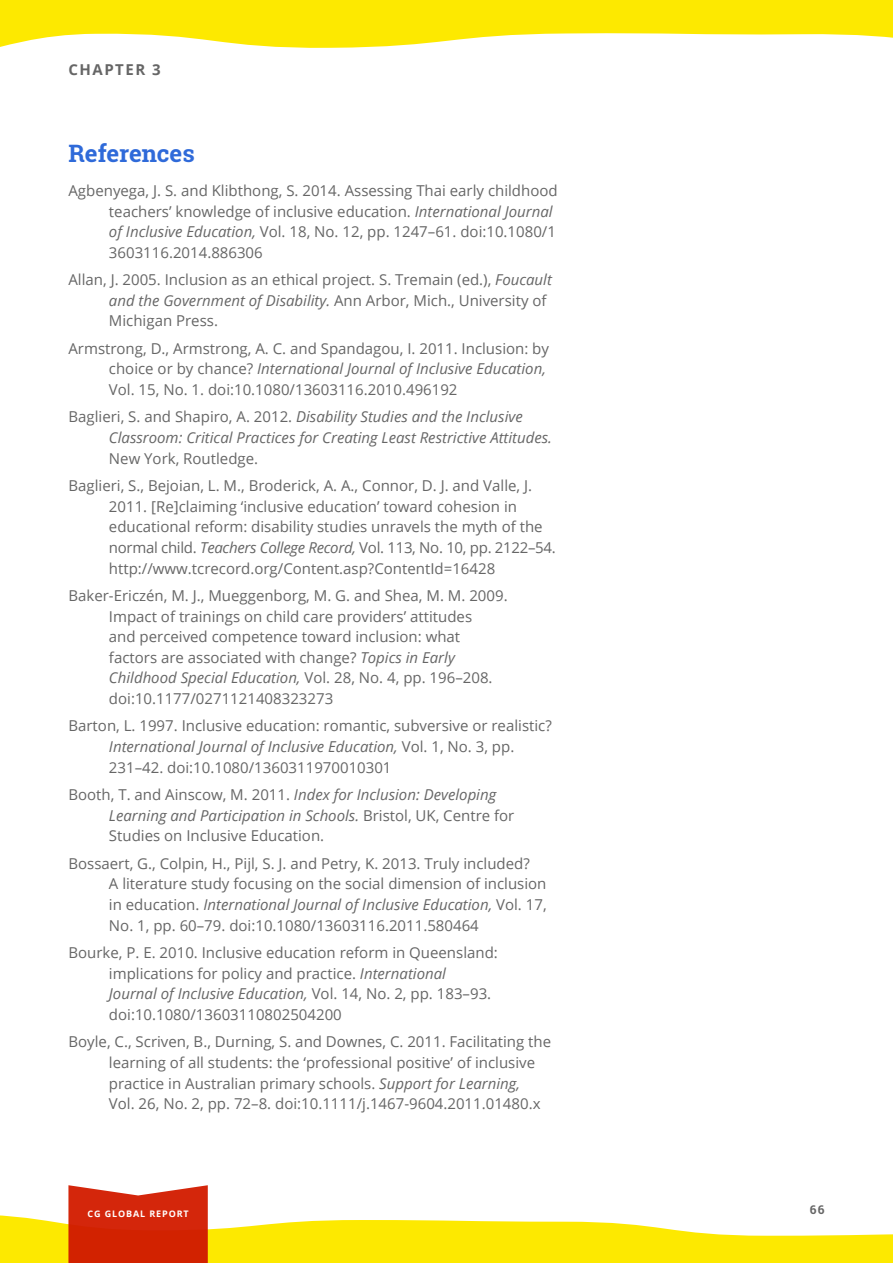
<style>
.page{position:relative;width:893px;height:1263px;background:#fff}
.page>*{position:absolute;margin:0;border:0;box-sizing:border-box;transform-origin:0 0}
.Header_2{font:700 24px "Roboto Slab";color:#2f6ad9}
.Body{font:15px/20.7px "Open Sans";color:#666}
.Body-2{font:italic 15px/20.7px "Open Sans";color:#666}
.t1{font:700 15px "Open Sans";letter-spacing:.1em;color:#666}
.t2{font:700 12px "Roboto Slab";color:#666}
.t3{font:700 9px "Open Sans";letter-spacing:.1em;color:#fff}
.s1{font-style:italic}
.s2{font-style:normal}
</style>
<div class="page">
<svg style="left:0;top:1215px;width:893px;height:48px;fill:#fde900"></svg>
<svg style="left:68px;top:1185px;width:140px;height:78px;background:#d63417"></svg>
<svg style="left:0;top:0;width:893px;height:48px;fill:#fde900"></svg>
<p class="t1" style="left:68px;top:59px;width:94px">CHAPTER 3</p>
<p class="Header_2" style="left:68px;top:137px;width:128px">References</p>
<p class="Body" style="left:68px;top:180px;width:491px">Agbenyega, J. S. and Klibthong, S. 2014. Assessing Thai early childhood</p>
<p class="Body" style="left:109px;top:200px;width:449px">teachers’ knowledge of inclusive education. <span class="s1">International Journal of Inclusive Education,</span> Vol. 18, No. 12, pp. 1247–61. doi:10.1080/1<br>3603116.2014.886306</p>
<p class="Body" style="left:68px;top:269px;width:485px">Allan, J. 2005. Inclusion as an ethical project. S. Tremain (ed.), <span class="s1">Foucault</span></p>
<p class="Body" style="left:109px;top:290px;width:439px"><span class="s1">and the Government of Disability.</span> Ann Arbor, Mich., University of<br>Michigan Press.</p>
<p class="Body" style="left:68px;top:338px;width:482px">Armstrong, D., Armstrong, A. C. and Spandagou, I. 2011. Inclusion: by</p>
<p class="Body" style="left:109px;top:358px;width:438px">choice or by chance? <span class="s1">International Journal of Inclusive Education,<br></span>Vol. 15, No. 1. doi:10.1080/13603116.2010.496192</p>
<p class="Body-2" style="left:68px;top:406px;width:456px"><span class="s2">Baglieri, S. and Shapiro, A. 2012.</span> Disability Studies and the Inclusive</p>
<p class="Body-2" style="left:109px;top:427px;width:445px">Classroom: Critical Practices for Creating Least Restrictive Attitudes.<br><span class="s2">New York, Routledge.</span></p>
<p class="Body" style="left:68px;top:475px;width:465px">Baglieri, S., Bejoian, L. M., Broderick, A. A., Connor, D. J. and Valle, J.</p>
<p class="Body" style="left:109px;top:495px;width:448px">2011. [Re]claiming ‘inclusive education’ toward cohesion in educational reform: disability studies unravels the myth of the normal child. <span class="s1">Teachers College Record,</span> Vol. 113, No. 10, pp. 2122–54. http://www.tcrecord.org/Content.asp?ContentId=16428</p>
<p class="Body" style="left:68px;top:585px;width:441px">Baker-Ericzén, M. J., Mueggenborg, M. G. and Shea, M. M. 2009.</p>
<p class="Body" style="left:109px;top:605px;width:385px">Impact of trainings on child care providers’ attitudes and perceived competence toward inclusion: what factors are associated with change? <span class="s1">Topics in Early Childhood Special Education,</span> Vol. 28, No. 4, pp. 196–208. doi:10.1177/0271121408323273</p>
<p class="Body" style="left:68px;top:715px;width:485px">Barton, L. 1997. Inclusive education: romantic, subversive or realistic?</p>
<p class="Body" style="left:109px;top:736px;width:407px"><span class="s1">International Journal of Inclusive Education,</span> Vol. 1, No. 3, pp.<br>231–42. doi:10.1080/1360311970010301</p>
<p class="Body-2" style="left:68px;top:784px;width:429px"><span class="s2">Booth, T. and Ainscow, M. 2011.</span> Index for Inclusion: Developing</p>
<p class="Body" style="left:109px;top:804px;width:407px"><span class="s1">Learning and Participation in Schools.</span> Bristol, UK, Centre for<br>Studies on Inclusive Education.</p>
<p class="Body" style="left:68px;top:852px;width:463px">Bossaert, G., Colpin, H., Pijl, S. J. and Petry, K. 2013. Truly included?</p>
<p class="Body" style="left:109px;top:873px;width:439px;text-align:justify">A literature study focusing on the social dimension of inclusion in education. <span class="s1">International Journal of Inclusive Education,</span> Vol. 17, No. 1, pp. 60–79. doi:10.1080/13603116.2011.580464</p>
<p class="Body" style="left:68px;top:942px;width:431px">Bourke, P. E. 2010. Inclusive education reform in Queensland:</p>
<p class="Body" style="left:109px;top:962px;width:384px">implications for policy and practice. <span class="s1">International<br>Journal of Inclusive Education,</span> Vol. 14, No. 2, pp. 183–93. doi:10.1080/13603110802504200</p>
<p class="Body" style="left:68px;top:1031px;width:484px">Boyle, C., Scriven, B., Durning, S. and Downes, C. 2011. Facilitating the</p>
<p class="Body" style="left:109px;top:1052px;width:433px">learning of all students: the ‘professional positive’ of inclusive practice in Australian primary schools. <span class="s1">Support for Learning,<br></span>Vol. 26, No. 2, pp. 72–8. doi:10.1111/j.1467-9604.2011.01480.x</p>
<p class="t3" style="left:87px;top:1208px;width:103px">CG GLOBAL REPORT</p>
<p class="t2" style="left:810px;top:1201px;width:16px">66</p>
</div>
